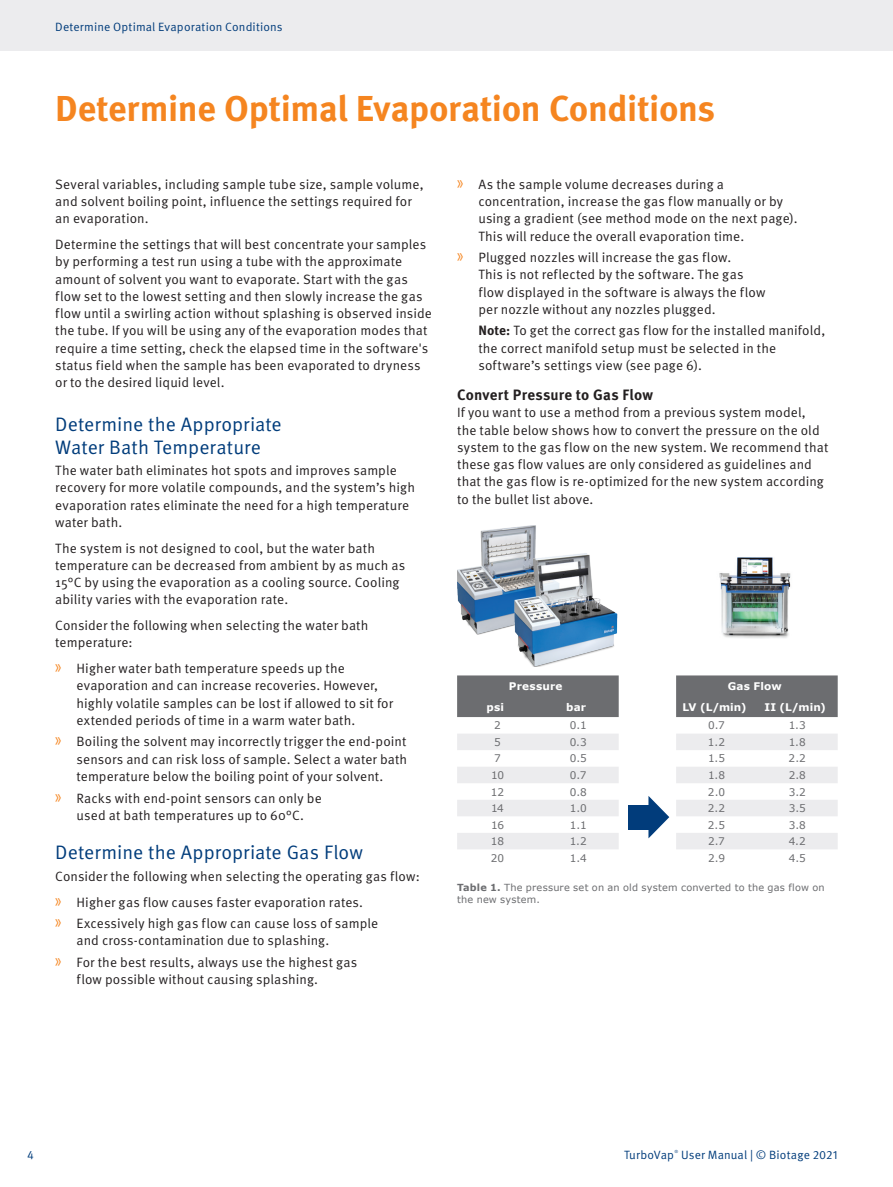
<style>
.page{position:relative;width:893px;height:1187px;background:#fff}
.page>*{position:absolute;margin:0;border:0;box-sizing:border-box;transform-origin:0 0}
.t1{font:700 36px "Meta OT";letter-spacing:-.01em;color:#f58520}
.t2{font:19.5px/22.5px "Meta OT Norm";letter-spacing:.005em;color:#013c7b}
.t3{font:700 15px "Meta OT";letter-spacing:.01em;color:#231f20}
.t4{font:13.5px/17.2px "Meta OT Norm";letter-spacing:.01em;color:#231f20}
.t5{font:12px "Meta OT Norm";letter-spacing:.01em;color:#013c7b}
.t6{font:10.5px "Verdana";letter-spacing:-.025em;color:#6c6d70}
.t7{font:700 10.5px "Verdana";letter-spacing:.015em;color:#fff}
.t8{font:9.75px/12px "Verdana";letter-spacing:.02em;color:#6c6d70}
.t9{font:4.35px "Meta OT Norm";color:#013c7b}
.s1{font-family:"Myriad Pro";font-size:20.25px;color:#f58520}
.s2{font-family:"Meta OT";font-weight:700}
.s3{font-weight:700}
</style>
<div class="page">
<div style="left:0;top:0;width:893px;height:51px;background:#ececee"></div>
<img style="left:457px;top:525px;width:79px;height:109px">
<img style="left:514px;top:552px;width:104px;height:115px">
<img style="left:719px;top:557px;width:72px;height:81px">
<svg style="left:457px;top:675px;width:381px;height:42px;background:#838487"></svg>
<svg style="left:457px;top:734px;width:381px;height:115px"></svg>
<div style="left:628px;top:805px;width:27px;height:24px;background:#013c7b"></div>
<svg style="left:648px;top:795px;width:21px;height:43px"></svg>
<p class="t5" style="left:55px;top:20px;width:229px">Determine Optimal Evaporation Conditions</p>
<h1 class="t1" style="left:55px;top:87px;width:661px">Determine Optimal Evaporation Conditions</h1>
<p class="t4" style="left:55px;top:176px;width:370px">Several variables, including sample tube size, sample volume, and solvent boiling point, influence the settings required for an evaporation.</p>
<p class="t4" style="left:55px;top:236px;width:378px">Determine the settings that will best concentrate your samples by performing a test run using a tube with the approximate amount of solvent you want to evaporate. Start with the gas flow set to the lowest setting and then slowly increase the gas flow until a swirling action without splashing is observed inside the tube. If you will be using any of the evaporation modes that require a time setting, check the elapsed time in the software's status field when the sample has been evaporated to dryness or to the desired liquid level.</p>
<h2 class="t2" style="left:55px;top:413px;width:228px">Determine the Appropriate<br>Water Bath Temperature</h2>
<p class="t4" style="left:55px;top:462px;width:361px">The water bath eliminates hot spots and improves sample recovery for more volatile compounds, and the system’s high evaporation rates eliminate the need for a high temperature water bath.</p>
<p class="t4" style="left:55px;top:539px;width:352px">The system is not designed to cool, but the water bath temperature can be decreased from ambient by as much as 15°C by using the evaporation as a cooling source. Cooling ability varies with the evaporation rate.</p>
<p class="t4" style="left:55px;top:617px;width:315px">Consider the following when selecting the water bath temperature:</p>
<p class="t4" style="left:77px;top:660px;width:318px;text-indent:-21px"><span class="s1">»</span> Higher water bath temperature speeds up the evaporation and can increase recoveries. However, highly volatile samples can be lost if allowed to sit for extended periods of time in a warm water bath.</p>
<p class="t4" style="left:77px;top:733px;width:332px;text-align:justify;text-indent:-21px"><span class="s1">»</span> Boiling the solvent may incorrectly trigger the end-point sensors and can risk loss of sample. Select a water bath temperature below the boiling point of your solvent.</p>
<p class="t4" style="left:55px;top:789px;width:268px;text-align:center"><span class="s1">»</span> Racks with end-point sensors can only be used at bath temperatures up to 60°C.</p>
<h2 class="t2" style="left:55px;top:841px;width:309px">Determine the Appropriate Gas Flow</h2>
<p class="t4" style="left:55px;top:863px;width:366px;line-height:25.8px">Consider the following when selecting the operating gas flow: <span class="s1">»</span> Higher gas flow causes faster evaporation rates.</p>
<p class="t4" style="left:77px;top:915px;width:303px;text-indent:-21px"><span class="s1">»</span> Excessively high gas flow can cause loss of sample and cross-contamination due to splashing.</p>
<p class="t4" style="left:77px;top:953px;width:282px;text-indent:-21px"><span class="s1">»</span> For the best results, always use the highest gas flow possible without causing splashing.</p>
<p class="t4" style="left:478px;top:176px;width:321px;text-indent:-21px"><span class="s1">»</span> As the sample volume decreases during a concentration, increase the gas flow manually or by using a gradient (see method mode on the next page).<br>This will reduce the overall evaporation time.</p>
<p class="t4" style="left:478px;top:249px;width:288px;text-indent:-21px"><span class="s1">»</span> Plugged nozzles will increase the gas flow.<br>This is not reflected by the software. The gas flow displayed in the software is always the flow per nozzle without any nozzles plugged.</p>
<p class="t4" style="left:478px;top:322px;width:348px"><span class="s2">Note:</span> To get the correct gas flow for the installed manifold, the correct manifold setup must be selected in the software’s settings view (see page 6).</p>
<p class="t3" style="left:457px;top:386px;width:197px">Convert Pressure to Gas Flow</p>
<p class="t4" style="left:457px;top:404px;width:373px">If you want to use a method from a previous system model, the table below shows how to convert the pressure on the old system to the gas flow on the new system. We recommend that these gas flow values are only considered as guidelines and that the gas flow is re-optimized for the new system according to the bullet list above.</p>
<p class="t7" style="left:509px;top:678px;width:55px">Pressure</p>
<p class="t7" style="left:728px;top:678px;width:55px">Gas Flow</p>
<p class="t7" style="left:487px;top:699px;width:19px">psi</p>
<p class="t7" style="left:566px;top:699px;width:21px">bar</p>
<p class="t7" style="left:682px;top:699px;width:66px">LV (L/min)</p>
<p class="t7" style="left:764px;top:699px;width:63px">II (L/min)</p>
<p class="t6" style="left:494px;top:718px;width:8px">2</p>
<p class="t6" style="left:570px;top:718px;width:18px">0.1</p>
<p class="t6" style="left:708px;top:718px;width:18px">0.7</p>
<p class="t6" style="left:789px;top:718px;width:19px">1.3</p>
<p class="t6" style="left:494px;top:734px;width:8px">5</p>
<p class="t6" style="left:570px;top:734px;width:19px">0.3</p>
<p class="t6" style="left:708px;top:734px;width:19px">1.2</p>
<p class="t6" style="left:789px;top:734px;width:19px">1.8</p>
<p class="t6" style="left:494px;top:751px;width:8px">7</p>
<p class="t6" style="left:570px;top:751px;width:19px">0.5</p>
<p class="t6" style="left:708px;top:751px;width:19px">1.5</p>
<p class="t6" style="left:789px;top:751px;width:19px">2.2</p>
<p class="t6" style="left:491px;top:768px;width:15px">10</p>
<p class="t6" style="left:570px;top:768px;width:18px">0.7</p>
<p class="t6" style="left:708px;top:768px;width:19px">1.8</p>
<p class="t6" style="left:789px;top:768px;width:19px">2.8</p>
<p class="t6" style="left:491px;top:784px;width:15px">12</p>
<p class="t6" style="left:570px;top:784px;width:19px">0.8</p>
<p class="t6" style="left:708px;top:784px;width:19px">2.0</p>
<p class="t6" style="left:789px;top:784px;width:19px">3.2</p>
<p class="t6" style="left:491px;top:801px;width:14px">14</p>
<p class="t6" style="left:570px;top:801px;width:18px">1.0</p>
<p class="t6" style="left:708px;top:801px;width:19px">2.2</p>
<p class="t6" style="left:789px;top:801px;width:19px">3.5</p>
<p class="t6" style="left:491px;top:817px;width:15px">16</p>
<p class="t6" style="left:570px;top:817px;width:18px">1.1</p>
<p class="t6" style="left:708px;top:817px;width:19px">2.5</p>
<p class="t6" style="left:789px;top:817px;width:19px">3.8</p>
<p class="t6" style="left:491px;top:834px;width:15px">18</p>
<p class="t6" style="left:570px;top:834px;width:19px">1.2</p>
<p class="t6" style="left:708px;top:834px;width:18px">2.7</p>
<p class="t6" style="left:789px;top:834px;width:19px">4.2</p>
<p class="t6" style="left:491px;top:850px;width:15px">20</p>
<p class="t6" style="left:570px;top:850px;width:18px">1.4</p>
<p class="t6" style="left:708px;top:850px;width:18px">2.9</p>
<p class="t6" style="left:789px;top:850px;width:19px">4.5</p>
<p class="t8" style="left:457px;top:881px;width:369px"><span class="s3">Table 1.</span> The pressure set on an old system converted to the gas flow on the new system.</p>
<p class="t5" style="left:27px;top:1148px;width:8px">4</p>
<p class="t5" style="left:624px;top:1148px;width:52px">TurboVap</p>
<p class="t9" style="left:674px;top:1149px;width:5px">®</p>
<p class="t5" style="left:681px;top:1148px;width:158px">User Manual | © Biotage 2021</p>
</div>
